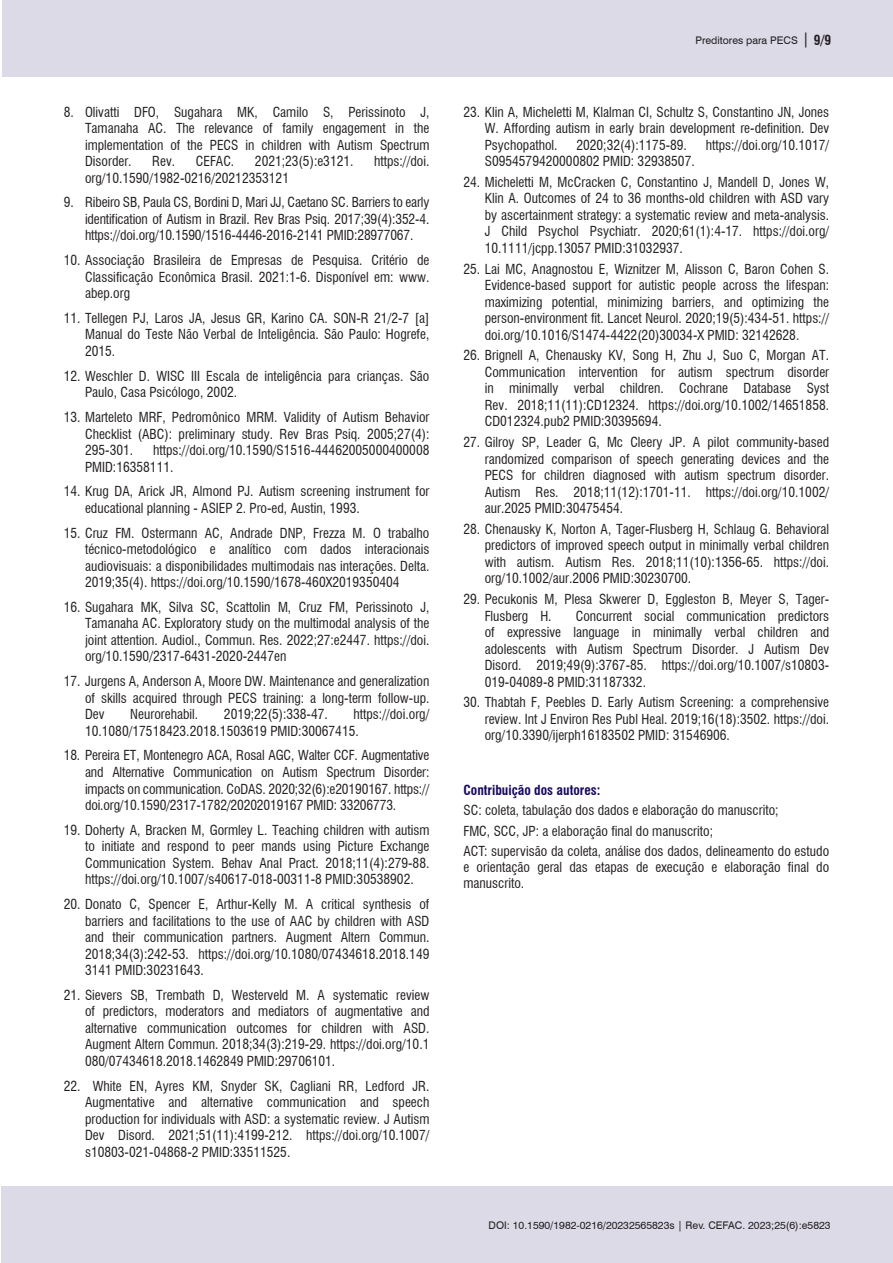
<style>
.page{position:relative;width:893px;height:1263px;background:#fff}
.page>*{position:absolute;margin:0;border:0;box-sizing:border-box;transform-origin:0 0}
.Contibuição_autor{font:condensed 13.5px/16.5px "Swiss 721 BT";color:#231f20;text-align:justify}
.Contibuição_autor_titulo{font:700 condensed 13.5px "Swiss 721 BT";color:#18085f}
.t1{font:10.5px "Swiss 721 BT";color:#231f20}
.s1{font-size:15px}
.s2{font-weight:700;font-stretch:condensed;font-size:13.5px}
</style>
<div class="page">
<div style="left:1px;top:1186px;width:892px;height:77px;background:#dcdae7"></div>
<div style="left:2px;top:0;width:891px;height:77px;background:#dcdae7"></div>
<p class="Contibuição_autor" style="left:85px;top:103px;width:346px;text-indent:-21px">8. Olivatti DFO, Sugahara MK, Camilo S, Perissinoto J, Tamanaha AC. The relevance of family engagement in the implementation of the PECS in children with Autism Spectrum Disorder.</p>
<p class="Contibuição_autor" style="left:152px;top:153px;width:24px">Rev.</p>
<p class="Contibuição_autor" style="left:196px;top:153px;width:40px">CEFAC.</p>
<p class="Contibuição_autor" style="left:255px;top:153px;width:100px">2021;23(5):e3121.</p>
<p class="Contibuição_autor" style="left:374px;top:153px;width:57px">https://doi.</p>
<p class="Contibuição_autor" style="left:85px;top:169px;width:206px">org/10.1590/1982-0216/20212353121</p>
<p class="Contibuição_autor" style="left:85px;top:194px;width:346px;text-indent:-21px">9. Ribeiro SB, Paula CS, Bordini D, Mari JJ, Caetano SC. Barriers to early identification of Autism in Brazil. Rev Bras Psiq. 2017;39(4):352-4. https://doi.org/10.1590/1516-4446-2016-2141 PMID:28977067.</p>
<p class="Contibuição_autor" style="left:85px;top:252px;width:346px;text-indent:-21px">10. Associação Brasileira de Empresas de Pesquisa. Critério de Classificação Econômica Brasil. 2021:1-6. Disponível em: www. abep.org</p>
<p class="Contibuição_autor" style="left:85px;top:310px;width:346px;text-indent:-21px">11. Tellegen PJ, Laros JA, Jesus GR, Karino CA. SON-R 21/2-7 [a] Manual do Teste Não Verbal de Inteligência. São Paulo: Hogrefe, 2015.</p>
<p class="Contibuição_autor" style="left:85px;top:368px;width:346px;text-indent:-21px">12. Weschler D. WISC III Escala de inteligência para crianças. São<br>Paulo, Casa Psicólogo, 2002.</p>
<p class="Contibuição_autor" style="left:85px;top:409px;width:346px;text-indent:-21px">13. Marteleto MRF, Pedromônico MRM. Validity of Autism Behavior Checklist (ABC): preliminary study. Rev Bras Psiq. 2005;27(4):<br>295-301.</p>
<p class="Contibuição_autor" style="left:85px;top:442px;width:346px;text-indent:68px">https://doi.org/10.1590/S1516-44462005000400008<br>PMID:16358111.</p>
<p class="Contibuição_autor" style="left:85px;top:483px;width:346px;text-indent:-21px">14. Krug DA, Arick JR, Almond PJ. Autism screening instrument for educational planning - ASIEP 2. Pro-ed, Austin, 1993.</p>
<p class="Contibuição_autor" style="left:85px;top:524px;width:346px;text-indent:-21px">15. Cruz FM. Ostermann AC, Andrade DNP, Frezza M. O trabalho técnico-metodológico e analítico com dados interacionais audiovisuais: a disponibilidades multimodais nas interações. Delta.<br>2019;35(4). https://doi.org/10.1590/1678-460X2019350404</p>
<p class="Contibuição_autor" style="left:85px;top:599px;width:346px;text-indent:-21px">16. Sugahara MK, Silva SC, Scattolin M, Cruz FM, Perissinoto J, Tamanaha AC. Exploratory study on the multimodal analysis of the joint attention. Audiol., Commun. Res. 2022;27:e2447. https://doi. org/10.1590/2317-6431-2020-2447en</p>
<p class="Contibuição_autor" style="left:85px;top:673px;width:346px;text-indent:-21px">17. Jurgens A, Anderson A, Moore DW. Maintenance and generalization of skills acquired through PECS training: a long-term follow-up.<br>Dev</p>
<p class="Contibuição_autor" style="left:85px;top:706px;width:346px;text-indent:268px">https://doi.org/<br>10.1080/17518423.2018.1503619 PMID:30067415.</p>
<p class="Contibuição_autor" style="left:85px;top:747px;width:346px;text-indent:-21px">18. Pereira ET, Montenegro ACA, Rosal AGC, Walter CCF. Augmentative and Alternative Communication on Autism Spectrum Disorder: impacts on communication. CoDAS. 2020;32(6):e20190167. https:// doi.org/10.1590/2317-1782/20202019167 PMID: 33206773.</p>
<p class="Contibuição_autor" style="left:85px;top:822px;width:346px;text-indent:-21px">19. Doherty A, Bracken M, Gormley L. Teaching children with autism to initiate and respond to peer mands using Picture Exchange Communication System. Behav Anal Pract. 2018;11(4):279-88. https://doi.org/10.1007/s40617-018-00311-8 PMID:30538902.</p>
<p class="Contibuição_autor" style="left:85px;top:896px;width:346px;text-indent:-21px">20. Donato C, Spencer E, Arthur-Kelly M. A critical synthesis of barriers and facilitations to the use of AAC by children with ASD and their communication partners. Augment Altern Commun.<br>2018;34(3):242-53. https://doi.org/10.1080/07434618.2018.149<br>3141 PMID:30231643.</p>
<p class="Contibuição_autor" style="left:85px;top:987px;width:346px;text-indent:-21px">21. Sievers SB, Trembath D, Westerveld M. A systematic review of predictors, moderators and mediators of augmentative and alternative communication outcomes for children with ASD.<br>Augment Altern Commun. 2018;34(3):219-29. https://doi.org/10.1<br>080/07434618.2018.1462849 PMID:29706101.</p>
<p class="Contibuição_autor" style="left:85px;top:1077px;width:346px;text-indent:-21px">22. White EN, Ayres KM, Snyder SK, Cagliani RR, Ledford JR.<br>Augmentative and alternative communication and speech production for individuals with ASD: a systematic review. J Autism Dev Disord. 2021;51(11):4199-212. https://doi.org/10.1007/ s10803-021-04868-2 PMID:33511525.</p>
<p class="Contibuição_autor" style="left:130px;top:706px;width:69px">Neurorehabil.</p>
<p class="Contibuição_autor" style="left:224px;top:706px;width:105px">2019;22(5):338-47.</p>
<p class="t1" style="left:695px;top:33px;width:137px">Preditores para PECS <span class="s1">|</span> <span class="s2">9/9</span></p>
<p class="Contibuição_autor" style="left:485px;top:103px;width:346px;text-indent:-21px">23. Klin A, Micheletti M, Klalman CI, Schultz S, Constantino JN, Jones W. Affording autism in early brain development re-definition. Dev Psychopathol.</p>
<p class="Contibuição_autor" style="left:576px;top:136px;width:112px">2020;32(4):1175-89.</p>
<p class="Contibuição_autor" style="left:706px;top:136px;width:125px">https://doi.org/10.1017/</p>
<p class="Contibuição_autor" style="left:485px;top:153px;width:212px">S0954579420000802 PMID: 32938507.</p>
<p class="Contibuição_autor" style="left:485px;top:174px;width:346px;text-indent:-21px">24. Micheletti M, McCracken C, Constantino J, Mandell D, Jones W, Klin A. Outcomes of 24 to 36 months-old children with ASD vary by ascertainment strategy: a systematic review and meta-analysis.<br>J Child Psychol Psychiatr. 2020;61(1):4-17. https://doi.org/ 10.1111/jcpp.13057 PMID:31032937.</p>
<p class="Contibuição_autor" style="left:485px;top:260px;width:346px;text-indent:-21px">25. Lai MC, Anagnostou E, Wiznitzer M, Alisson C, Baron Cohen S.<br>Evidence-based support for autistic people across the lifespan: maximizing potential, minimizing barriers, and optimizing the person-environment fit. Lancet Neurol. 2020;19(5):434-51. https:// doi.org/10.1016/S1474-4422(20)30034-X PMID: 32142628.</p>
<p class="Contibuição_autor" style="left:485px;top:347px;width:346px;text-indent:-21px">26. Brignell A, Chenausky KV, Song H, Zhu J, Suo C, Morgan AT.<br>Communication intervention for autism spectrum disorder in minimally verbal children. Cochrane Database Syst Rev. 2018;11(11):CD12324. https://doi.org/10.1002/14651858.<br>CD012324.pub2 PMID:30395694.</p>
<p class="Contibuição_autor" style="left:485px;top:434px;width:346px;text-indent:-21px">27. Gilroy SP, Leader G, Mc Cleery JP. A pilot community-based randomized comparison of speech generating devices and the PECS for children diagnosed with autism spectrum disorder.<br>Autism Res. 2018;11(12):1701-11. https://doi.org/10.1002/ aur.2025 PMID:30475454.</p>
<p class="Contibuição_autor" style="left:485px;top:521px;width:346px;text-indent:-21px">28. Chenausky K, Norton A, Tager-Flusberg H, Schlaug G. Behavioral predictors of improved speech output in minimally verbal children with autism. Autism Res. 2018;11(10):1356-65. https://doi. org/10.1002/aur.2006 PMID:30230700.</p>
<p class="Contibuição_autor" style="left:485px;top:591px;width:346px;text-indent:-21px">29. Pecukonis M, Plesa Skwerer D, Eggleston B, Meyer S, Tager-<br>Flusberg H.</p>
<p class="Contibuição_autor" style="left:485px;top:607px;width:346px;text-indent:91px">Concurrent social communication predictors of expressive language in minimally verbal children and adolescents with Autism Spectrum Disorder. J Autism Dev Disord. 2019;49(9):3767-85. https://doi.org/10.1007/s10803- 019-04089-8 PMID:31187332.</p>
<p class="Contibuição_autor" style="left:485px;top:694px;width:346px;text-indent:-21px">30. Thabtah F, Peebles D. Early Autism Screening: a comprehensive review. Int J Environ Res Publ Heal. 2019;16(18):3502. https://doi. org/10.3390/ijerph16183502 PMID: 31546906.</p>
<p class="Contibuição_autor_titulo" style="left:463px;top:782px;width:138px">Contribuição dos autores:</p>
<p class="Contibuição_autor" style="left:463px;top:802px;width:317px">SC: coleta, tabulação dos dados e elaboração do manuscrito;</p>
<p class="Contibuição_autor" style="left:463px;top:822px;width:251px">FMC, SCC, JP: a elaboração final do manuscrito;</p>
<p class="Contibuição_autor" style="left:463px;top:843px;width:367px">ACT: supervisão da coleta, análise dos dados, delineamento do estudo e orientação geral das etapas de execução e elaboração final do manuscrito.</p>
<p class="t1" style="left:489px;top:1218px;width:343px">DOI: 10.1590/1982-0216/20232565823s | Rev. CEFAC. 2023;25(6):e5823</p>
</div>
